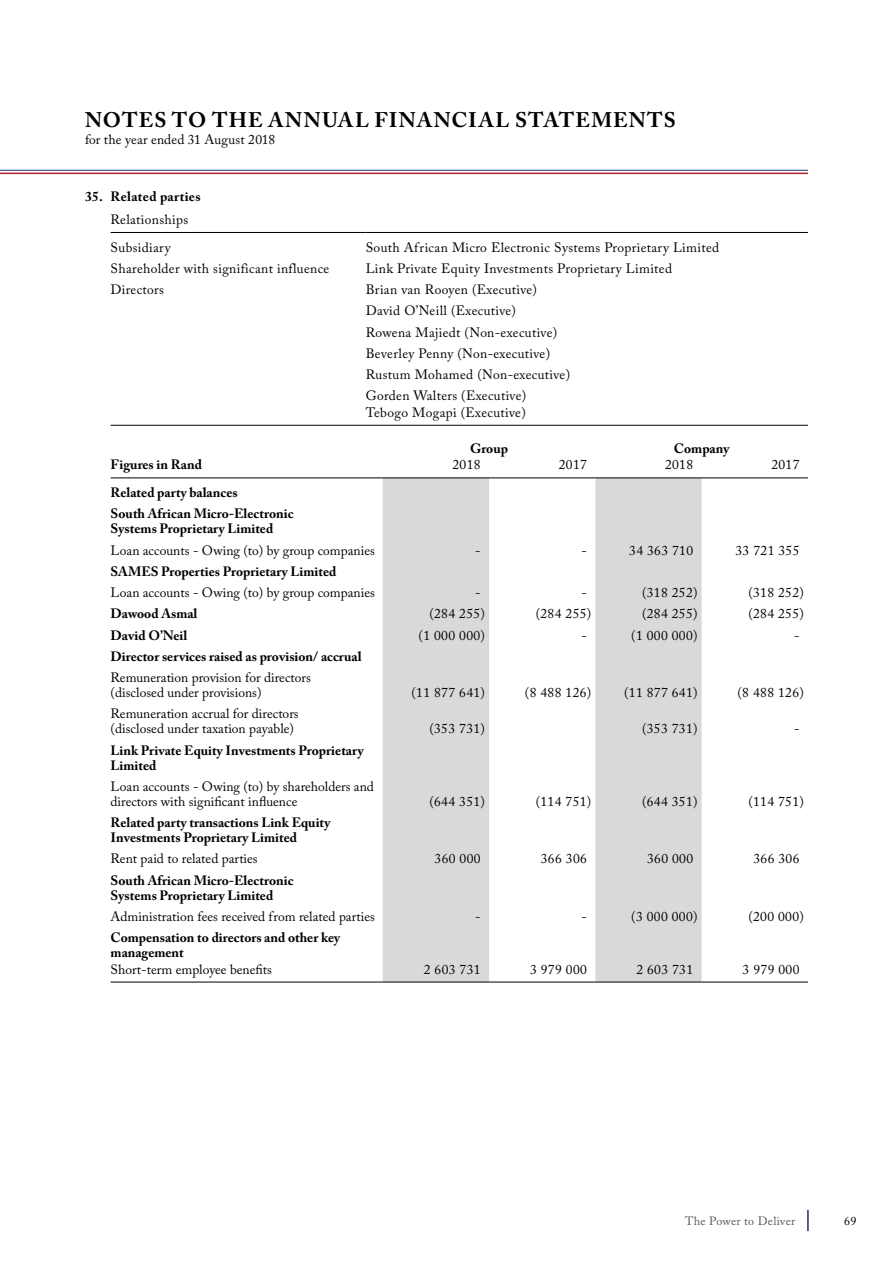
<style>
.page{position:relative;width:893px;height:1263px;background:#fff}
.page>*{position:absolute;margin:0;border:0;box-sizing:border-box;transform-origin:0 0}
.t1{font:700 21px "Adobe Caslon Pro";letter-spacing:.055em;color:#000}
.t2{font:13.5px/21.3px "Adobe Caslon Pro";letter-spacing:.025em;color:#000}
.t3{font:700 13.5px/15px "Adobe Caslon Pro";color:#000}
.t4{font:13.5px/15px "Adobe Caslon Pro";color:#000}
.t5{font:13.5px "Adobe Caslon Pro";letter-spacing:.005em;color:#000}
.t6{font:700 13.5px "Adobe Caslon Pro";letter-spacing:.025em;color:#000}
.t7{font:12px "Adobe Caslon Pro";letter-spacing:.025em;color:#58595b}
.t8{font:12px "Adobe Caslon Pro";color:#000}
</style>
<div class="page">
<hr style="left:0;top:170px;width:808px;height:1px;background:#282a73">
<hr style="left:0;top:173px;width:808px;height:1px;background:#ad252e">
<hr style="left:807px;top:1210px;width:2px;height:21px;background:#282a73">
<hr style="left:111px;top:232px;width:255px;height:1px;background:#000">
<hr style="left:366px;top:232px;width:442px;height:1px;background:#000">
<hr style="left:111px;top:425px;width:255px;height:1px;background:#000">
<hr style="left:366px;top:425px;width:442px;height:1px;background:#000">
<svg style="left:383px;top:479px;width:319px;height:503px;fill:#d9d9d9"></svg>
<hr style="left:111px;top:478px;width:272px;height:1px;background:#000">
<hr style="left:383px;top:478px;width:106px;height:1px;background:#000">
<hr style="left:489px;top:478px;width:106px;height:1px;background:#000">
<hr style="left:595px;top:478px;width:107px;height:1px;background:#000">
<hr style="left:702px;top:478px;width:106px;height:1px;background:#000">
<hr style="left:111px;top:982px;width:272px;height:1px;background:#000">
<hr style="left:383px;top:982px;width:106px;height:1px;background:#000">
<hr style="left:489px;top:982px;width:106px;height:1px;background:#000">
<hr style="left:595px;top:982px;width:107px;height:1px;background:#000">
<hr style="left:702px;top:982px;width:106px;height:1px;background:#000">
<h1 class="t1" style="left:85px;top:107px;width:592px">NOTES TO THE ANNUAL FINANCIAL STATEMENTS</h1>
<p class="t5" style="left:85px;top:131px;width:192px">for the year ended 31 August 2018</p>
<p class="t6" style="left:85px;top:189px;width:117px">35. Related parties</p>
<p class="t2" style="left:111px;top:205px;width:79px;line-height:27.6px">Relationships<br>Subsidiary</p>
<p class="t2" style="left:366px;top:236px;width:355px">South African Micro Electronic Systems Proprietary Limited</p>
<p class="t2" style="left:111px;top:258px;width:220px">Shareholder with significant influence</p>
<p class="t2" style="left:366px;top:258px;width:308px">Link Private Equity Investments Proprietary Limited</p>
<p class="t2" style="left:111px;top:279px;width:55px">Directors</p>
<p class="t2" style="left:366px;top:279px;width:206px">Brian van Rooyen (Executive)<br>David O’Neill (Executive)<br>Rowena Majiedt (Non-executive)<br>Beverley Penny (Non-executive)<br>Rustum Mohamed (Non-executive)<br>Gorden Walters (Executive)</p>
<p class="t2" style="left:366px;top:401px;width:162px">Tebogo Mogapi (Executive)</p>
<p class="t3" style="left:470px;top:441px;width:39px">Group</p>
<p class="t3" style="left:674px;top:441px;width:57px">Company</p>
<p class="t3" style="left:111px;top:457px;width:93px">Figures in Rand</p>
<p class="t2" style="left:452px;top:454px;width:30px">2018</p>
<p class="t2" style="left:559px;top:454px;width:30px">2017</p>
<p class="t2" style="left:665px;top:454px;width:30px">2018</p>
<p class="t2" style="left:771px;top:454px;width:30px">2017</p>
<p class="t3" style="left:111px;top:482px;width:184px;line-height:21.3px">Related party balances<br>South African Micro-Electronic</p>
<p class="t3" style="left:111px;top:521px;width:164px">Systems Proprietary Limited</p>
<p class="t4" style="left:111px;top:542px;width:266px">Loan accounts - Owing (to) by group companies</p>
<p class="t2" style="left:475px;top:539px;width:7px">-</p>
<p class="t2" style="left:581px;top:539px;width:7px">-</p>
<p class="t2" style="left:629px;top:539px;width:65px">34 363 710</p>
<p class="t2" style="left:735px;top:539px;width:65px">33 721 355</p>
<p class="t3" style="left:111px;top:564px;width:227px">SAMES Properties Proprietary Limited</p>
<p class="t4" style="left:111px;top:585px;width:266px">Loan accounts - Owing (to) by group companies</p>
<p class="t2" style="left:475px;top:582px;width:7px">-</p>
<p class="t2" style="left:581px;top:582px;width:7px">-</p>
<p class="t2" style="left:642px;top:582px;width:57px">(318 252)</p>
<p class="t2" style="left:748px;top:582px;width:57px">(318 252)</p>
<p class="t3" style="left:111px;top:606px;width:88px">Dawood Asmal</p>
<p class="t2" style="left:429px;top:603px;width:57px">(284 255)</p>
<p class="t2" style="left:536px;top:603px;width:57px">(284 255)</p>
<p class="t2" style="left:642px;top:603px;width:57px">(284 255)</p>
<p class="t2" style="left:748px;top:603px;width:57px">(284 255)</p>
<p class="t3" style="left:111px;top:627px;width:78px">David O’Neil</p>
<p class="t2" style="left:419px;top:624px;width:68px">(1 000 000)</p>
<p class="t2" style="left:581px;top:624px;width:7px">-</p>
<p class="t2" style="left:631px;top:624px;width:68px">(1 000 000)</p>
<p class="t2" style="left:794px;top:624px;width:7px">-</p>
<p class="t3" style="left:111px;top:649px;width:253px">Director services raised as provision/ accrual</p>
<p class="t4" style="left:111px;top:670px;width:202px">Remuneration provision for directors (disclosed under provisions)</p>
<p class="t2" style="left:411px;top:682px;width:75px">(11 877 641)</p>
<p class="t2" style="left:525px;top:682px;width:68px">(8 488 126)</p>
<p class="t2" style="left:624px;top:682px;width:75px">(11 877 641)</p>
<p class="t2" style="left:737px;top:682px;width:68px">(8 488 126)</p>
<p class="t4" style="left:111px;top:706px;width:190px">Remuneration accrual for directors (disclosed under taxation payable)</p>
<p class="t3" style="left:111px;top:742px;width:255px">Link Private Equity Investments Proprietary<br>Limited</p>
<p class="t4" style="left:111px;top:779px;width:265px">Loan accounts - Owing (to) by shareholders and directors with significant influence</p>
<p class="t2" style="left:429px;top:718px;width:57px">(353 731)</p>
<p class="t2" style="left:642px;top:718px;width:57px">(353 731)</p>
<p class="t2" style="left:794px;top:718px;width:7px">-</p>
<p class="t2" style="left:429px;top:791px;width:57px">(644 351)</p>
<p class="t2" style="left:536px;top:791px;width:57px">(114 751)</p>
<p class="t2" style="left:642px;top:791px;width:57px">(644 351)</p>
<p class="t2" style="left:748px;top:791px;width:57px">(114 751)</p>
<p class="t3" style="left:111px;top:815px;width:221px">Related party transactions Link Equity<br>Investments Proprietary Limited</p>
<p class="t4" style="left:111px;top:851px;width:149px">Rent paid to related parties</p>
<p class="t2" style="left:435px;top:848px;width:47px">360 000</p>
<p class="t2" style="left:541px;top:848px;width:47px">366 306</p>
<p class="t2" style="left:647px;top:848px;width:47px">360 000</p>
<p class="t2" style="left:753px;top:848px;width:47px">366 306</p>
<p class="t3" style="left:111px;top:872px;width:184px">South African Micro-Electronic<br>Systems Proprietary Limited</p>
<p class="t4" style="left:111px;top:909px;width:266px">Administration fees received from related parties</p>
<p class="t2" style="left:475px;top:906px;width:7px">-</p>
<p class="t2" style="left:581px;top:906px;width:7px">-</p>
<p class="t2" style="left:631px;top:906px;width:68px">(3 000 000)</p>
<p class="t2" style="left:748px;top:906px;width:57px">(200 000)</p>
<p class="t3" style="left:111px;top:930px;width:231px">Compensation to directors and other key management</p>
<p class="t4" style="left:111px;top:961px;width:163px">Short-term employee benefits</p>
<p class="t2" style="left:424px;top:958px;width:58px">2 603 731</p>
<p class="t2" style="left:530px;top:958px;width:58px">3 979 000</p>
<p class="t2" style="left:636px;top:958px;width:58px">2 603 731</p>
<p class="t2" style="left:743px;top:958px;width:58px">3 979 000</p>
<p class="t7" style="left:685px;top:1214px;width:112px">The Power to Deliver</p>
<p class="t8" style="left:844px;top:1214px;width:14px">69</p>
</div>
